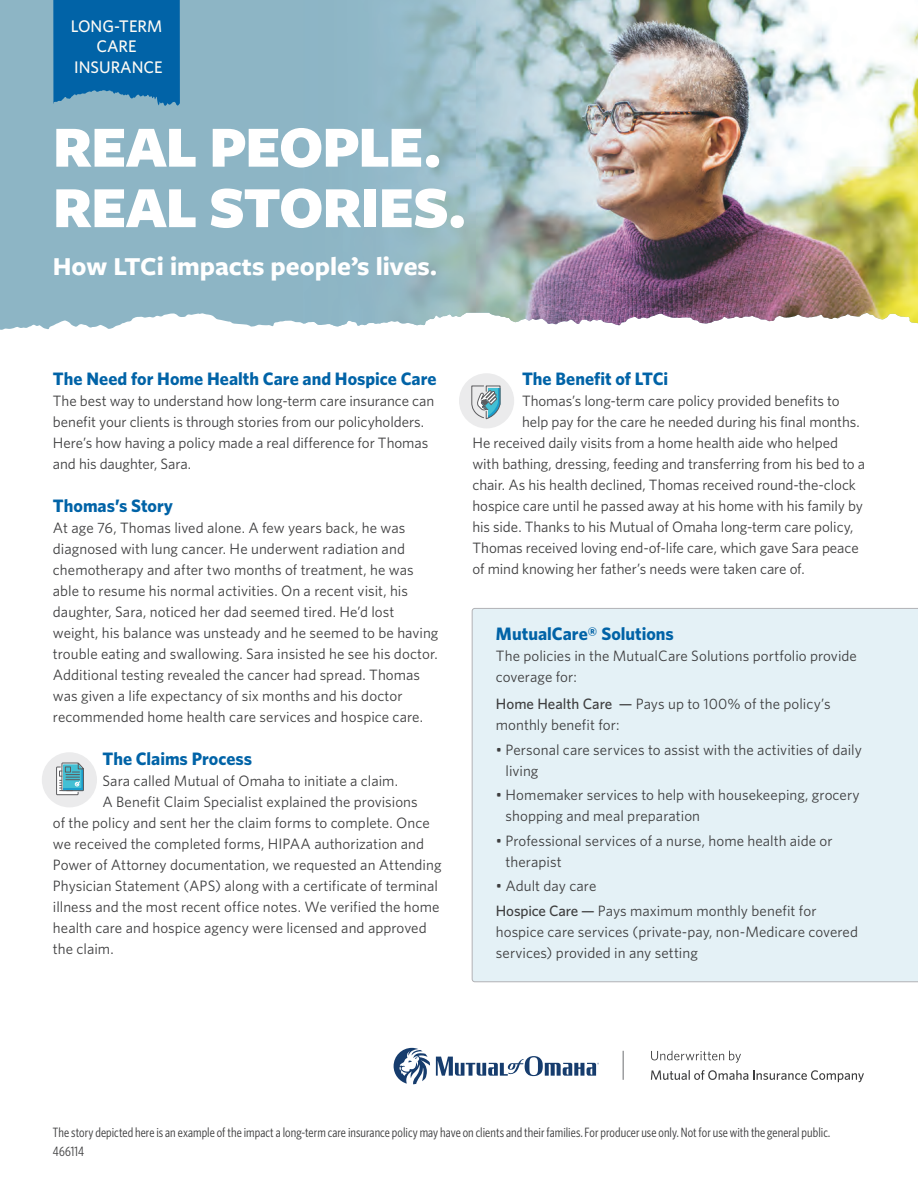
<style>
.page{position:relative;width:918px;height:1188px;background:#fff}
.page>*{position:absolute;margin:0;border:0;box-sizing:border-box;transform-origin:0 0}
._1_Subhead_left{font:900 60.45px/60.4px "Freight Sans Pro";letter-spacing:-.02em;color:#fff}
._1_Subhead_left-2{font:700 26.85px "Freight Sans Pro";color:#fff}
.subhead_339{font:700 18px "Whitney";color:#0163a7}
._1_Product_Tab_cente{font:500 16.8px/20.1px "Whitney";color:#fefbf5;text-align:center}
.Body_Copy{font:15px/21px "Whitney";color:#3e3e3f}
.body_copy_-_10_on_14{font:15px/21px "Whitney";letter-spacing:.005em;color:#3e3e3f}
.Subhead{font:15px/21px "Whitney";letter-spacing:.005em;color:#3e3e3f}
.disclaimer{font:13.5px "Whitney Condensed";letter-spacing:.005em;color:#3e3e3f}
.s1{font-weight:500}
</style>
<div class="page">
<img style="left:0;top:0;width:918px;height:330px">
<div style="left:303px;top:0;width:13px;height:330px;background:#8db5c6"></div>
<svg style="left:53px;top:0;width:127px;height:108px;background:#106baa"></svg>
<div style="left:472px;top:608px;width:446px;height:374px;background:#e4f1f6"></div>
<div style="left:42px;top:752px;width:55px;height:55px;background:#ebebec;border-radius:50%"></div>
<svg style="left:56px;top:762px;width:28px;height:33px"></svg>
<div style="left:459px;top:373px;width:55px;height:55px;background:#ebebec;border-radius:50%"></div>
<svg style="left:471px;top:385px;width:30px;height:35px"></svg>
<svg style="left:623px;top:1051px;width:1px;height:29px"></svg>
<svg style="left:651px;top:1051px;width:90px;height:12px"></svg>
<svg style="left:651px;top:1070px;width:213px;height:12px"></svg>
<svg style="left:394px;top:1048px;width:36px;height:36px"></svg>
<svg style="left:436px;top:1056px;width:163px;height:20px"></svg>
<p class="_1_Product_Tab_cente" style="left:71px;top:16px;width:93px">LONG-TERM<br>CARE</p>
<p class="_1_Product_Tab_cente" style="left:74px;top:56px;width:90px">INSURANCE</p>
<p class="_1_Subhead_left" style="left:53px;top:114px;width:415px">REAL PEOPLE.<br>REAL STORIES.</p>
<p class="_1_Subhead_left-2" style="left:53px;top:248px;width:386px">How LTCi impacts people’s lives.</p>
<p class="subhead_339" style="left:53px;top:367px;width:385px">The Need for Home Health Care and Hospice Care</p>
<p class="Body_Copy" style="left:53px;top:390px;width:383px">The best way to understand how long-term care insurance can benefit your clients is through stories from our policyholders.<br>Here’s how having a policy made a real difference for Thomas and his daughter, Sara.</p>
<p class="subhead_339" style="left:53px;top:494px;width:122px">Thomas’s Story</p>
<p class="body_copy_-_10_on_14" style="left:53px;top:517px;width:387px">At age 76, Thomas lived alone. A few years back, he was diagnosed with lung cancer. He underwent radiation and chemotherapy and after two months of treatment, he was able to resume his normal activities. On a recent visit, his daughter, Sara, noticed her dad seemed tired. He’d lost weight, his balance was unsteady and he seemed to be having trouble eating and swallowing. Sara insisted he see his doctor.<br>Additional testing revealed the cancer had spread. Thomas was given a life expectancy of six months and his doctor recommended home health care services and hospice care.</p>
<p class="subhead_339" style="left:102px;top:747px;width:151px">The Claims Process</p>
<p class="Body_Copy" style="left:102px;top:770px;width:297px">Sara called Mutual of Omaha to initiate a claim.</p>
<p class="Body_Copy" style="left:102px;top:791px;width:317px">A Benefit Claim Specialist explained the provisions</p>
<p class="Body_Copy" style="left:53px;top:812px;width:378px">of the policy and sent her the claim forms to complete. Once</p>
<p class="Body_Copy" style="left:53px;top:833px;width:373px">we received the completed forms, HIPAA authorization and</p>
<p class="Body_Copy" style="left:53px;top:854px;width:390px">Power of Attorney documentation, we requested an Attending</p>
<p class="Body_Copy" style="left:53px;top:875px;width:387px">Physician Statement (APS) along with a certificate of terminal</p>
<p class="Body_Copy" style="left:53px;top:896px;width:388px">illness and the most recent office notes. We verified the home</p>
<p class="Body_Copy" style="left:53px;top:917px;width:375px">health care and hospice agency were licensed and approved</p>
<p class="Body_Copy" style="left:53px;top:938px;width:62px">the claim.</p>
<p class="subhead_339" style="left:522px;top:367px;width:148px">The Benefit of LTCi</p>
<p class="Body_Copy" style="left:522px;top:390px;width:319px">Thomas’s long-term care policy provided benefits to</p>
<p class="Body_Copy" style="left:522px;top:411px;width:339px">help pay for the care he needed during his final months.</p>
<p class="Body_Copy" style="left:472px;top:432px;width:367px">He received daily visits from a home health aide who helped</p>
<p class="Body_Copy" style="left:472px;top:453px;width:394px">with bathing, dressing, feeding and transferring from his bed to a</p>
<p class="Body_Copy" style="left:472px;top:474px;width:385px">chair. As his health declined, Thomas received round-the-clock</p>
<p class="Body_Copy" style="left:472px;top:495px;width:392px">hospice care until he passed away at his home with his family by</p>
<p class="Body_Copy" style="left:472px;top:516px;width:382px">his side. Thanks to his Mutual of Omaha long-term care policy,</p>
<p class="Body_Copy" style="left:472px;top:537px;width:388px">Thomas received loving end-of-life care, which gave Sara peace</p>
<p class="Body_Copy" style="left:472px;top:558px;width:334px">of mind knowing her father’s needs were taken care of.</p>
<p class="subhead_339" style="left:496px;top:621px;width:180px">MutualCare® Solutions</p>
<p class="Body_Copy" style="left:496px;top:644px;width:363px">The policies in the MutualCare Solutions portfolio provide coverage for:</p>
<p class="Subhead" style="left:496px;top:693px;width:336px"><span class="s1">Home Health Care —</span> Pays up to 100% of the policy’s monthly benefit for:</p>
<p class="Subhead" style="left:506px;top:739px;width:358px;text-indent:-10px">• Personal care services to assist with the activities of daily living</p>
<p class="Subhead" style="left:506px;top:784px;width:356px;text-indent:-10px">• Homemaker services to help with housekeeping, grocery shopping and meal preparation</p>
<p class="Subhead" style="left:506px;top:830px;width:329px;text-indent:-10px">• Professional services of a nurse, home health aide or therapist</p>
<p class="Subhead" style="left:496px;top:875px;width:102px">• Adult day care</p>
<p class="Subhead" style="left:496px;top:900px;width:364px"><span class="s1">Hospice Care —</span> Pays maximum monthly benefit for hospice care services (private-pay, non-Medicare covered services) provided in any setting</p>
<p class="disclaimer" style="left:53px;top:1124px;width:779px">The story depicted here is an example of the impact a long-term care insurance policy may have on clients and their families. For producer use only. Not for use with the general public.</p>
<p class="disclaimer" style="left:53px;top:1143px;width:33px">466114</p>
</div>
